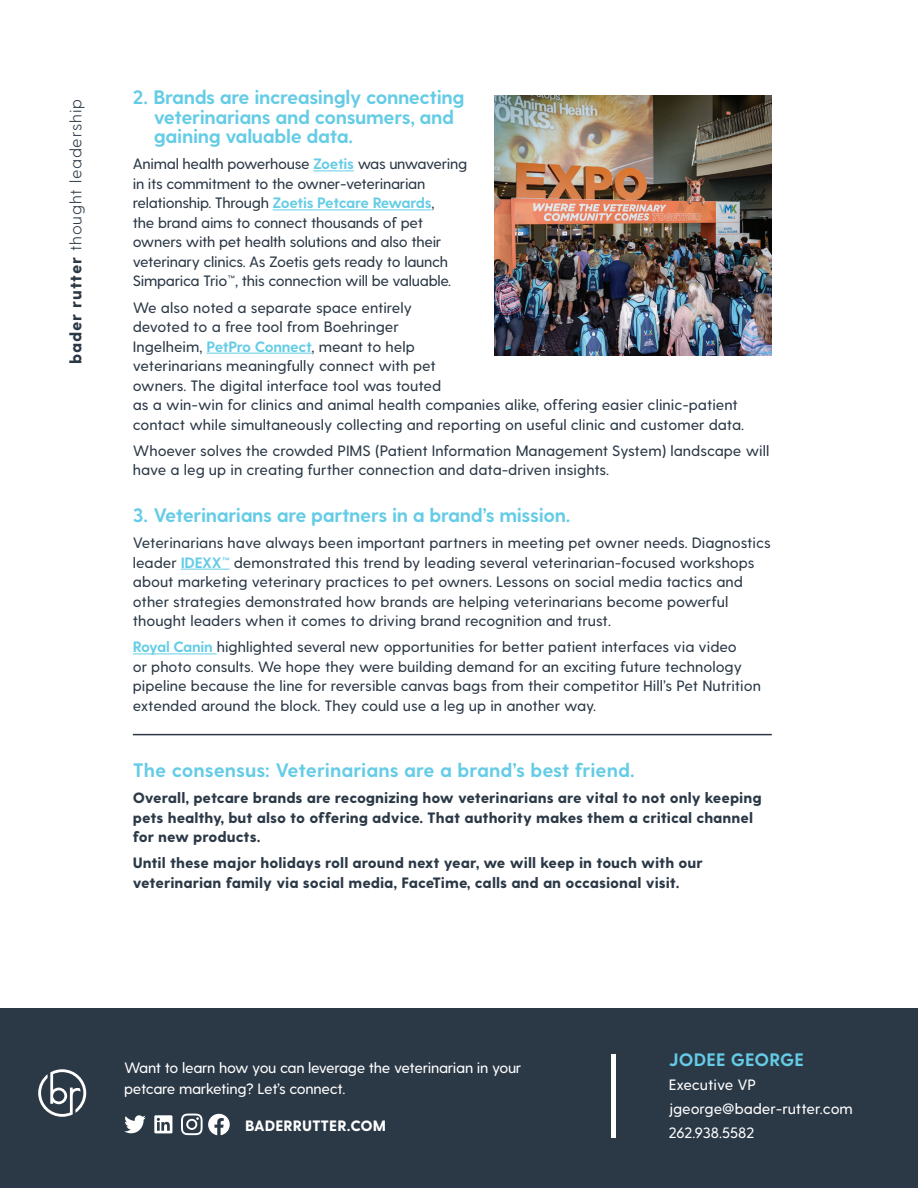
<style>
.page{position:relative;width:918px;height:1188px;background:#fff}
.page>*{position:absolute;margin:0;border:0;box-sizing:border-box;transform-origin:0 0}
.t1{font:700 19.5px/19.5px "Greycliff CF";letter-spacing:-.02em;color:#65cce6}
.t2{font:700 19.5px "Greycliff CF";color:#65cce6}
.t3{font:700 18px "Greycliff CF";letter-spacing:.01em;color:#65cce6}
.t4{font:300 16.5px "Greycliff CF";letter-spacing:.05em;color:#2b3846}
.t5{font:500 15px/19.5px "Greycliff CF";color:#2b3846}
.t6{font:800 15px/19.5px "Greycliff CF";color:#2b3846}
.t7{font:500 15px/19.5px "Greycliff CF";letter-spacing:-.02em;color:#2b3846}
.t8{font:500 15px/21px "Greycliff CF";letter-spacing:-.02em;color:#fff}
.t9{font:500 15px/24px "Greycliff CF";color:#fff}
.t10{font:800 15px "Greycliff CF";color:#fff}
.s1{font-weight:800}
.s2{font-weight:700;color:#65cce6}
</style>
<div class="page">
<div style="left:0;top:1009px;width:918px;height:179px;background:#2b3846"></div>
<svg style="left:38px;top:1069px;width:48px;height:48px"></svg>
<hr style="left:611px;top:1054px;width:4px;height:84px;background:#fff">
<hr style="left:313px;top:171px;width:41px;height:1px;background:#65cce6">
<hr style="left:273px;top:210px;width:158px;height:1px;background:#65cce6">
<hr style="left:207px;top:353px;width:105px;height:1px;background:#65cce6">
<hr style="left:181px;top:569px;width:49px;height:1px;background:#65cce6">
<hr style="left:133px;top:654px;width:84px;height:1px;background:#65cce6">
<img style="left:494px;top:95px;width:277px;height:261px">
<hr style="left:133px;top:734px;width:639px;height:1px;background:#2b3846">
<svg style="left:124px;top:1115px;width:22px;height:18px"></svg>
<svg style="left:154px;top:1115px;width:18px;height:18px"></svg>
<svg style="left:181px;top:1114px;width:49px;height:21px"></svg>
<p class="t4" style="left:66px;top:364px;width:267px;rotate:-90deg"><span class="s1">bader rutter</span> thought leadership</p>
<h1 class="t1" style="left:154px;top:88px;width:312px;text-indent:-21px">2. Brands are increasingly connecting veterinarians and consumers, and gaining valuable data.</h1>
<p class="t7" style="left:133px;top:155px;width:336px">Animal health powerhouse <span class="s2">Zoetis</span> was unwavering in its commitment to the owner-veterinarian relationship. Through <span class="s2">Zoetis Petcare Rewards</span>,<br>the brand aims to connect thousands of pet owners with pet health solutions and also their veterinary clinics. As Zoetis gets ready to launch Simparica Trio™, this connection will be valuable.</p>
<p class="t5" style="left:133px;top:298px;width:613px">We also noted a separate space entirely<br>devoted to a free tool from Boehringer<br>Ingelheim, <span class="s2">PetPro Connect</span>, meant to help<br>veterinarians meaningfully connect with pet<br>owners. The digital interface tool was touted<br>as a win-win for clinics and animal health companies alike, offering easier clinic-patient contact while simultaneously collecting and reporting on useful clinic and customer data.</p>
<p class="t5" style="left:133px;top:441px;width:638px">Whoever solves the crowded PIMS (Patient Information Management System) landscape will have a leg up in creating further connection and data-driven insights.</p>
<h1 class="t1" style="left:133px;top:506px;width:439px">3. Veterinarians are partners in a brand’s mission.</h1>
<p class="t5" style="left:133px;top:534px;width:639px">Veterinarians have always been important partners in meeting pet owner needs. Diagnostics leader <span class="s2">IDEXX™</span> demonstrated this trend by leading several veterinarian-focused workshops about marketing veterinary practices to pet owners. Lessons on social media tactics and other strategies demonstrated how brands are helping veterinarians become powerful thought leaders when it comes to driving brand recognition and trust.</p>
<p class="t5" style="left:133px;top:638px;width:630px"><span class="s2">Royal Canin</span> highlighted several new opportunities for better patient interfaces via video<br>or photo consults. We hope they were building demand for an exciting future technology pipeline because the line for reversible canvas bags from their competitor Hill’s Pet Nutrition extended around the block. They could use a leg up in another way.</p>
<h1 class="t2" style="left:133px;top:758px;width:503px">The consensus: Veterinarians are a brand’s best friend.</h1>
<p class="t6" style="left:133px;top:789px;width:630px">Overall, petcare brands are recognizing how veterinarians are vital to not only keeping pets healthy, but also to offering advice. That authority makes them a critical channel for new products.</p>
<p class="t6" style="left:133px;top:854px;width:571px">Until these major holidays roll around next year, we will keep in touch with our veterinarian family via social media, FaceTime, calls and an occasional visit.</p>
<p class="t8" style="left:124px;top:1058px;width:399px">Want to learn how you can leverage the veterinarian in your petcare marketing? Let’s connect.</p>
<p class="t10" style="left:245px;top:1116px;width:143px">BADERRUTTER.COM</p>
<p class="t3" style="left:669px;top:1049px;width:137px">JODEE GEORGE</p>
<p class="t9" style="left:669px;top:1074px;width:186px">Executive VP jgeorge@bader-rutter.com<br>262.938.5582</p>
</div>
